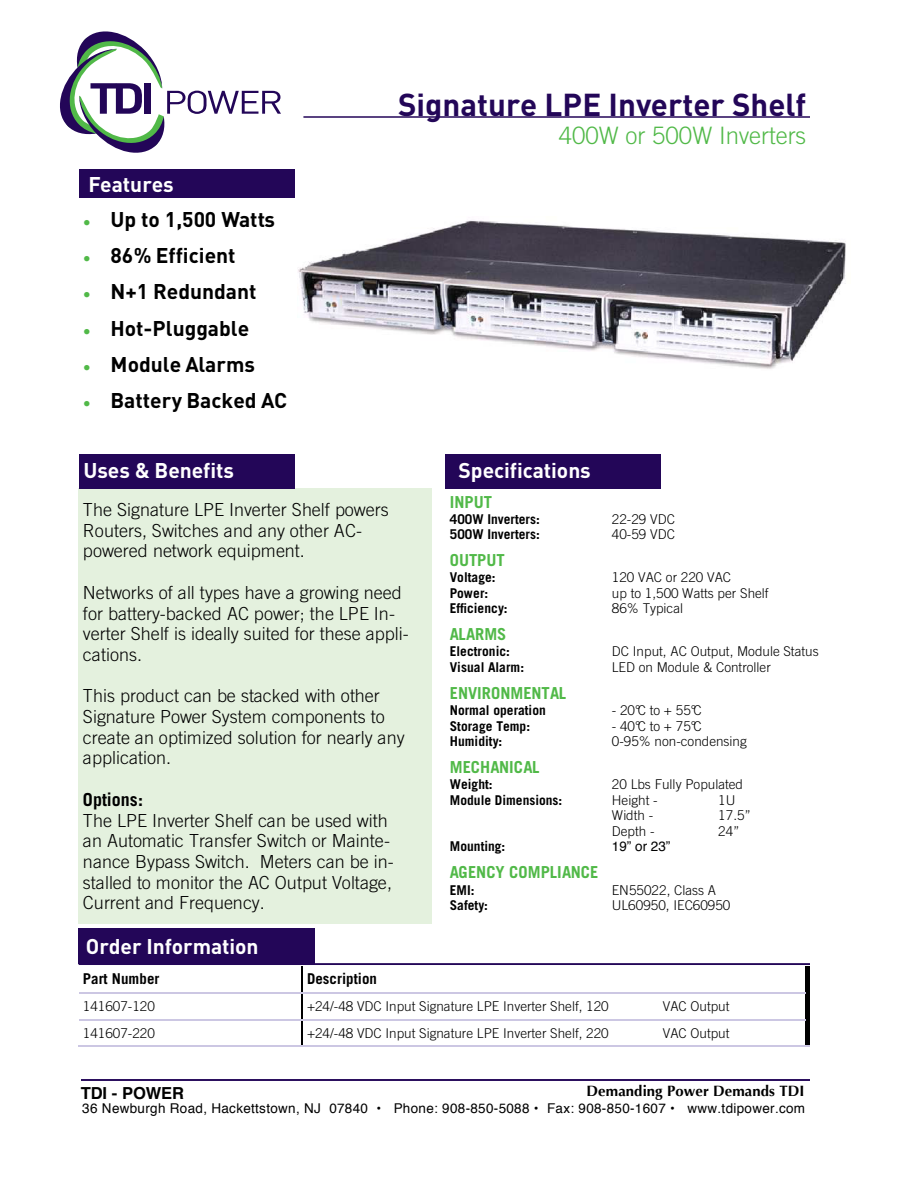
<style>
.page{position:relative;width:918px;height:1188px;background:#fff}
.page>*{position:absolute;margin:0;border:0;box-sizing:border-box;transform-origin:0 0}
.t1{font:700 31.35px "DIN";color:#230658}
.t2{font:300 24px "Trade Gothic LT Std";color:#51b948}
.t3{font:700 21px "DIN";color:#000}
.t4{font:700 21px "DIN";letter-spacing:-.005em;color:#fff}
.t5{font:300 18px/20.7px "Trade Gothic LT Std";color:#000}
.t6{font:700 18px "Trade Gothic LT Std";color:#000}
.t7{font:700 16.5px "Trade Gothic LT Std";color:#51b948}
.t8{font:700 16.5px "Helvetica";letter-spacing:-.01em;color:#000}
.t9{font:700 15px "Optima";letter-spacing:.005em;color:#000}
.t10{font:700 15px "Trade Gothic LT Std";color:#000}
.t11{font:300 13.5px "Trade Gothic LT Std";color:#000}
.t12{font:700 13.5px "Trade Gothic LT Std";letter-spacing:.005em;color:#000}
.t13{font:13.5px "Helvetica";letter-spacing:.025em;color:#000}
.s1{color:#51b948}
</style>
<div class="page">
<svg style="left:60px;top:31px;width:221px;height:122px"></svg>
<hr style="left:303px;top:116px;width:507px;height:2px;background:#230658">
<hr style="left:81px;top:1079px;width:729px;height:2px;background:#230658">
<div style="left:79px;top:928px;width:236px;height:36px;background:#230658"></div>
<hr style="left:79px;top:963px;width:731px;height:2px;background:#230658">
<hr style="left:301px;top:966px;width:2px;height:80px;background:#000">
<hr style="left:806px;top:966px;width:4px;height:80px;background:#000">
<hr style="left:79px;top:992px;width:727px;height:1px;background:#ccc7e3">
<hr style="left:79px;top:1019px;width:727px;height:1px;background:#ccc7e3">
<hr style="left:79px;top:1046px;width:731px;height:1px;background:#ccc7e3">
<div style="left:446px;top:454px;width:216px;height:34px;background:#230658"></div>
<div style="left:79px;top:488px;width:353px;height:436px;background:#e4f1de"></div>
<div style="left:79px;top:454px;width:216px;height:34px;background:#230658"></div>
<div style="left:79px;top:170px;width:216px;height:28px;background:#230658"></div>
<img style="left:298px;top:220px;width:548px;height:149px">
<p class="t4" style="left:89px;top:171px;width:87px">Features</p>
<p class="t3" style="left:84px;top:205px;width:193px"><span class="s1">•</span> Up to 1,500 Watts</p>
<p class="t3" style="left:84px;top:242px;width:154px"><span class="s1">•</span> 86% Efficient</p>
<p class="t3" style="left:84px;top:278px;width:175px"><span class="s1">•</span> N+1 Redundant</p>
<p class="t3" style="left:84px;top:314px;width:167px"><span class="s1">•</span> Hot-Pluggable</p>
<p class="t3" style="left:84px;top:350px;width:173px"><span class="s1">•</span> Module Alarms</p>
<p class="t3" style="left:84px;top:386px;width:205px"><span class="s1">•</span> Battery Backed AC</p>
<p class="t4" style="left:84px;top:456px;width:152px">Uses &amp; Benefits</p>
<h1 class="t1" style="left:398px;top:83px;width:410px">Signature LPE Inverter Shelf</h1>
<h2 class="t2" style="left:559px;top:122px;width:249px">400W or 500W Inverters</h2>
<p class="t4" style="left:459px;top:456px;width:134px">Specifications</p>
<p class="t5" style="left:83px;top:499px;width:307px">The Signature LPE Inverter Shelf powers<br>Routers, Switches and any other AC&shy;powered network equipment.</p>
<p class="t5" style="left:83px;top:582px;width:327px">Networks of all types have a growing need for battery-backed AC power; the LPE In&shy;verter Shelf is ideally suited for these appli&shy;cations.</p>
<p class="t5" style="left:83px;top:685px;width:323px">This product can be stacked with other Signature Power System components to create an optimized solution for nearly any application.</p>
<p class="t6" style="left:83px;top:788px;width:62px">Options:</p>
<p class="t5" style="left:83px;top:810px;width:312px">The LPE Inverter Shelf can be used with an Automatic Transfer Switch or Mainte&shy;nance Bypass Switch. Meters can be in&shy;stalled to monitor the AC Output Voltage, Current and Frequency.</p>
<p class="t7" style="left:450px;top:492px;width:44px">INPUT</p>
<p class="t12" style="left:450px;top:511px;width:92px">400W Inverters:</p>
<p class="t11" style="left:612px;top:511px;width:65px">22-29 VDC</p>
<p class="t12" style="left:450px;top:526px;width:92px">500W Inverters:</p>
<p class="t11" style="left:612px;top:526px;width:65px">40-59 VDC</p>
<p class="t7" style="left:450px;top:550px;width:57px">OUTPUT</p>
<p class="t12" style="left:450px;top:569px;width:47px">Voltage:</p>
<p class="t11" style="left:612px;top:569px;width:121px">120 VAC or 220 VAC</p>
<p class="t12" style="left:450px;top:585px;width:40px">Power:</p>
<p class="t11" style="left:612px;top:585px;width:158px">up to 1,500 Watts per Shelf</p>
<p class="t12" style="left:450px;top:600px;width:59px">Efficiency:</p>
<p class="t11" style="left:612px;top:601px;width:73px">86% Typical</p>
<p class="t7" style="left:450px;top:624px;width:58px">ALARMS</p>
<p class="t12" style="left:450px;top:643px;width:62px">Electronic:</p>
<p class="t11" style="left:612px;top:644px;width:208px">DC Input, AC Output, Module Status</p>
<p class="t12" style="left:450px;top:659px;width:76px">Visual Alarm:</p>
<p class="t11" style="left:612px;top:659px;width:161px">LED on Module &amp; Controller</p>
<p class="t7" style="left:450px;top:683px;width:118px">ENVIRONMENTAL</p>
<p class="t12" style="left:450px;top:702px;width:98px">Normal operation</p>
<p class="t11" style="left:612px;top:702px;width:92px">- 20°C to + 55°C</p>
<p class="t12" style="left:450px;top:718px;width:82px">Storage Temp:</p>
<p class="t11" style="left:612px;top:718px;width:92px">- 40°C to + 75°C</p>
<p class="t12" style="left:450px;top:733px;width:54px">Humidity:</p>
<p class="t11" style="left:612px;top:733px;width:136px">0-95% non-condensing</p>
<p class="t7" style="left:450px;top:757px;width:91px">MECHANICAL</p>
<p class="t12" style="left:450px;top:776px;width:44px">Weight:</p>
<p class="t11" style="left:612px;top:776px;width:133px">20 Lbs Fully Populated</p>
<p class="t12" style="left:450px;top:792px;width:114px">Module Dimensions:</p>
<p class="t11" style="left:612px;top:792px;width:47px">Height -</p>
<p class="t11" style="left:718px;top:792px;width:19px">1U</p>
<p class="t11" style="left:612px;top:808px;width:43px">Width -</p>
<p class="t11" style="left:718px;top:808px;width:34px">17.5”</p>
<p class="t11" style="left:612px;top:823px;width:44px">Depth -</p>
<p class="t11" style="left:718px;top:823px;width:23px">24”</p>
<p class="t12" style="left:450px;top:838px;width:57px">Mounting:</p>
<p class="t13" style="left:612px;top:836px;width:60px">19” or 23”</p>
<p class="t7" style="left:450px;top:862px;width:150px">AGENCY COMPLIANCE</p>
<p class="t12" style="left:450px;top:881px;width:26px">EMI:</p>
<p class="t11" style="left:612px;top:882px;width:106px">EN55022, Class A</p>
<p class="t12" style="left:450px;top:897px;width:40px">Safety:</p>
<p class="t11" style="left:612px;top:897px;width:120px">UL60950, IEC60950</p>
<p class="t4" style="left:86px;top:932px;width:174px">Order Information</p>
<p class="t10" style="left:83px;top:970px;width:78px">Part Number</p>
<p class="t10" style="left:307px;top:970px;width:71px">Description</p>
<p class="t11" style="left:83px;top:999px;width:73px">141607-120</p>
<p class="t11" style="left:307px;top:999px;width:303px">+24/-48 VDC Input Signature LPE Inverter Shelf, 120</p>
<p class="t11" style="left:663px;top:999px;width:68px">VAC Output</p>
<p class="t11" style="left:83px;top:1025px;width:73px">141607-220</p>
<p class="t11" style="left:307px;top:1025px;width:303px">+24/-48 VDC Input Signature LPE Inverter Shelf, 220</p>
<p class="t11" style="left:663px;top:1025px;width:68px">VAC Output</p>
<p class="t8" style="left:81px;top:1080px;width:105px">TDI - POWER</p>
<p class="t9" style="left:587px;top:1082px;width:219px">Demanding Power Demands TDI</p>
<p class="t13" style="left:82px;top:1097px;width:724px">36 Newburgh Road, Hackettstown, NJ 07840 • Phone: 908-850-5088 • Fax: 908-850-1607 • www.tdipower.com</p>
</div>
